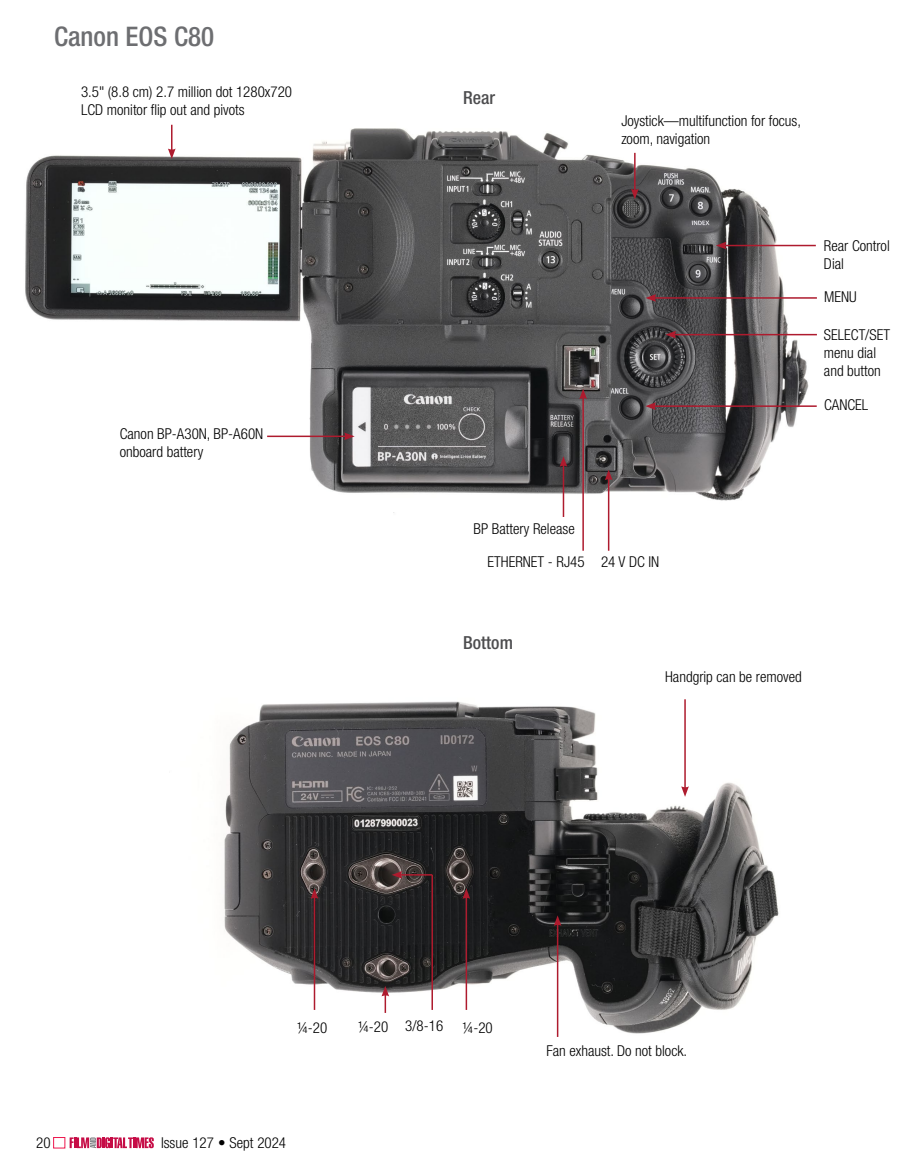
<style>
.page{position:relative;width:905px;height:1175px;background:#fff}
.page>*{position:absolute;margin:0;border:0;box-sizing:border-box;transform-origin:0 0}
.t1{font:500 condensed 27px "Helvetica Neue LT Std";color:#6d6e71}
.t2{font:500 condensed 18px "Helvetica Neue LT Std";color:#4d4d4f}
.t3{font:300 condensed 15px/18px "Helvetica Neue LT Std";color:#000}
</style>
<div class="page">
<svg style="left:70px;top:1137px;width:84px;height:11px"></svg>
<div style="left:53px;top:1137px;width:12px;height:11px;border:1px solid #ed174e"></div>
<img style="left:25px;top:124px;width:792px;height:427px">
<img style="left:224px;top:699px;width:555px;height:338px">
<hr style="left:608px;top:478px;width:1px;height:72px;background:#ae1b2e">
<svg style="left:604px;top:470px;width:8px;height:10px"></svg>
<hr style="left:267px;top:435px;width:79px;height:2px;background:#ae1b2e">
<svg style="left:344px;top:432px;width:10px;height:8px"></svg>
<hr style="left:673px;top:334px;width:143px;height:1px;background:#ae1b2e">
<svg style="left:665px;top:331px;width:11px;height:7px"></svg>
<hr style="left:653px;top:297px;width:163px;height:2px;background:#ae1b2e">
<svg style="left:645px;top:294px;width:11px;height:8px"></svg>
<hr style="left:653px;top:405px;width:163px;height:2px;background:#ae1b2e">
<svg style="left:645px;top:402px;width:11px;height:8px"></svg>
<hr style="left:582px;top:397px;width:2px;height:153px;background:#ae1b2e">
<svg style="left:579px;top:388px;width:8px;height:11px"></svg>
<hr style="left:562px;top:464px;width:2px;height:53px;background:#ae1b2e">
<svg style="left:559px;top:456px;width:8px;height:11px"></svg>
<hr style="left:634px;top:153px;width:1px;height:38px;background:#ae1b2e">
<svg style="left:631px;top:189px;width:7px;height:10px"></svg>
<svg style="left:168px;top:125px;width:8px;height:34px"></svg>
<hr style="left:724px;top:245px;width:91px;height:1px;background:#ae1b2e">
<svg style="left:715px;top:242px;width:11px;height:7px"></svg>
<hr style="left:684px;top:699px;width:1px;height:89px;background:#ae1b2e">
<svg style="left:681px;top:786px;width:8px;height:10px"></svg>
<hr style="left:557px;top:923px;width:1px;height:113px;background:#ae1b2e">
<svg style="left:553px;top:915px;width:8px;height:11px"></svg>
<hr style="left:314px;top:896px;width:1px;height:114px;background:#ae1b2e">
<svg style="left:310px;top:888px;width:8px;height:11px"></svg>
<hr style="left:465px;top:896px;width:2px;height:114px;background:#ae1b2e">
<svg style="left:462px;top:888px;width:8px;height:11px"></svg>
<svg style="left:381px;top:986px;width:8px;height:26px"></svg>
<hr style="left:400px;top:874px;width:32px;height:1px;background:#ae1b2e">
<svg style="left:392px;top:871px;width:10px;height:7px"></svg>
<hr style="left:431px;top:874px;width:2px;height:136px;background:#ae1b2e">
<h1 class="t1" style="left:54px;top:21px;width:161px">Canon EOS C80</h1>
<p class="t3" style="left:81px;top:83px;width:212px">3.5" (8.8 cm) 2.7 million dot 1280x720<br>LCD monitor flip out and pivots</p>
<p class="t3" style="left:120px;top:424px;width:145px">Canon BP-A30N, BP-A60N onboard battery</p>
<p class="t2" style="left:463px;top:87px;width:34px">Rear</p>
<p class="t3" style="left:621px;top:112px;width:181px">Joystick—multifunction for focus, zoom, navigation</p>
<p class="t3" style="left:824px;top:236px;width:67px">Rear Control<br>Dial</p>
<p class="t3" style="left:824px;top:287px;width:34px">MENU</p>
<p class="t3" style="left:824px;top:325px;width:68px">SELECT/SET menu dial and button</p>
<p class="t3" style="left:824px;top:395px;width:46px">CANCEL</p>
<p class="t3" style="left:473px;top:520px;width:103px">BP Battery Release</p>
<p class="t3" style="left:487px;top:553px;width:98px">ETHERNET - RJ45</p>
<p class="t3" style="left:601px;top:553px;width:60px">24 V DC IN</p>
<p class="t2" style="left:463px;top:632px;width:51px">Bottom</p>
<p class="t3" style="left:665px;top:667px;width:138px">Handgrip can be removed</p>
<p class="t3" style="left:297px;top:1018px;width:32px">1/4-20</p>
<p class="t3" style="left:358px;top:1017px;width:87px">1/4-20 3/8-16</p>
<p class="t3" style="left:462px;top:1018px;width:32px">1/4-20</p>
<p class="t3" style="left:36px;top:1133px;width:16px">20</p>
<p class="t3" style="left:161px;top:1133px;width:127px">Issue 127 • Sept 2024</p>
<p class="t3" style="left:546px;top:1042px;width:142px">Fan exhaust. Do not block.</p>
</div>
